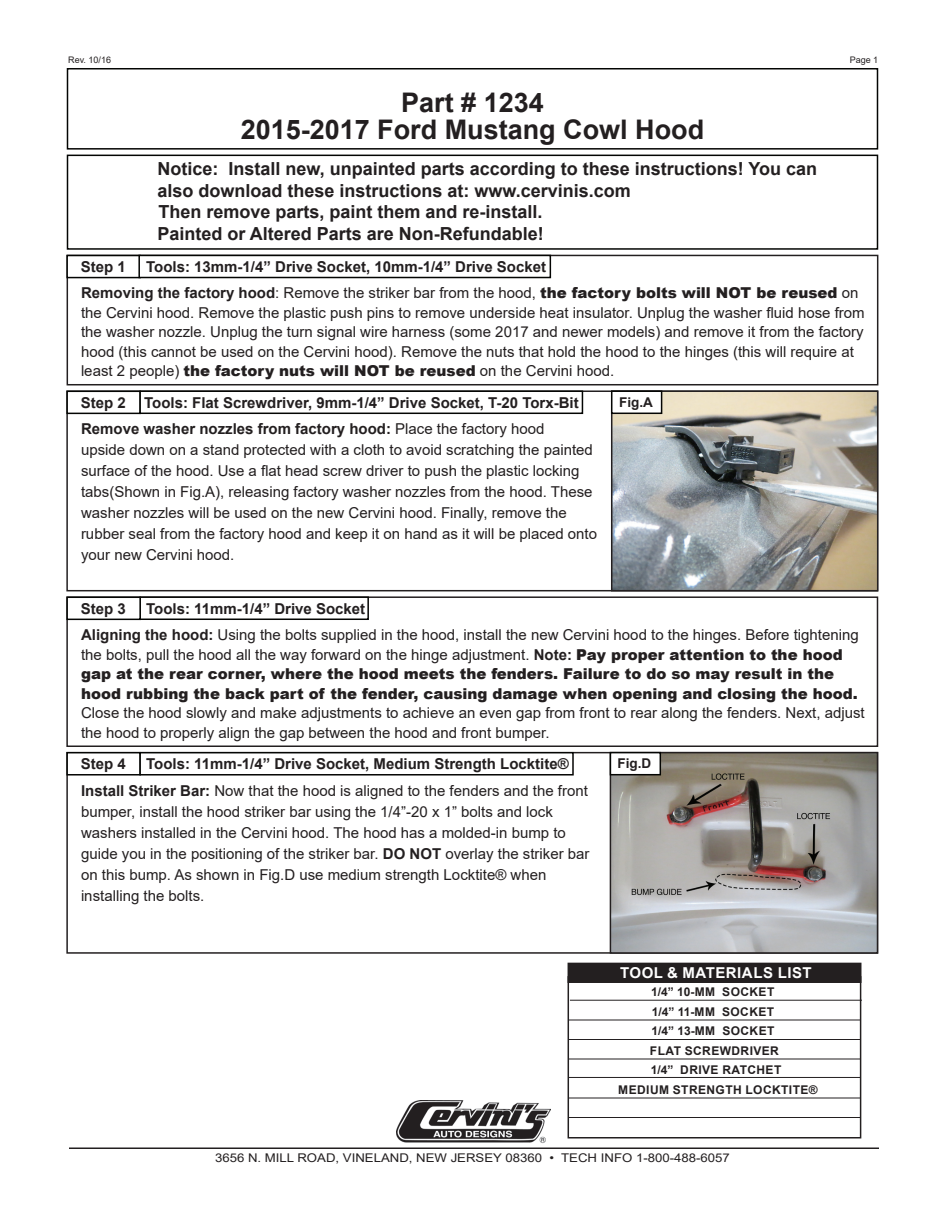
<style>
.page{position:relative;width:945px;height:1215px;background:#fff}
.page>*{position:absolute;margin:0;border:0;box-sizing:border-box;transform-origin:0 0}
.t1{font:700 27px "Arial";color:#231f20}
.t2{font:700 18px/21.6px "Arial";color:#231f20}
.t3{font:15px/21px "Arial";color:#231f20}
.t4{font:700 15px "Arial";color:#231f20}
.t5{font:700 15px "Arial";letter-spacing:.035em;color:#fff}
.t6{font:700 13.5px "Arial";color:#231f20}
.t7{font:700 12px/19.5px "Arial";letter-spacing:.035em;color:#231f20}
.t8{font:12px "Arial";color:#231f20;scale:1.1 1}
.t9{font:9px "Arial";color:#231f20}
.s1{font-weight:700}
.s2{font-weight:900}
</style>
<div class="page">
<div style="left:66px;top:596px;width:812px;height:151px;border:2px solid #231f20"></div>
<div style="left:67px;top:255px;width:811px;height:130px;border:2px solid #231f20"></div>
<img style="left:614px;top:393px;width:261px;height:195px">
<div style="left:611px;top:390px;width:267px;height:201px;border:2px solid #231f20"></div>
<img style="left:396px;top:1101px;width:155px;height:42px">
<hr style="left:69px;top:1148px;width:810px;height:1px;background:#231f20">
<div style="left:67px;top:68px;width:811px;height:82px;border:2px solid #040503"></div>
<div style="left:67px;top:155px;width:811px;height:95px;border:2px solid #040503"></div>
<div style="left:66px;top:255px;width:75px;height:23px;background:#fff;border:2px solid #040503"></div>
<div style="left:611px;top:390px;width:51px;height:24px;background:#fff;border:2px solid #040503"></div>
<div style="left:66px;top:391px;width:75px;height:23px;background:#fff;border:2px solid #040503"></div>
<div style="left:139px;top:390px;width:444px;height:24px;background:#fff;border:2px solid #040503"></div>
<div style="left:138px;top:255px;width:413px;height:23px;background:#fff;border:2px solid #040503"></div>
<div style="left:139px;top:596px;width:230px;height:24px;background:#fff;border:2px solid #040503"></div>
<div style="left:66px;top:597px;width:75px;height:23px;background:#fff;border:2px solid #040503"></div>
<div style="left:568px;top:976px;width:293px;height:162px;border:2px solid #231f20"></div>
<hr style="left:568px;top:1020px;width:293px;height:1px;background:#231f20">
<hr style="left:570px;top:1000px;width:292px;height:1px;background:#231f20">
<div style="left:568px;top:963px;width:293px;height:19px;background:#231f20"></div>
<div style="left:568px;top:963px;width:293px;height:20px;border:2px solid #231f20"></div>
<hr style="left:568px;top:1039px;width:293px;height:1px;background:#231f20">
<hr style="left:568px;top:1059px;width:293px;height:1px;background:#231f20">
<hr style="left:568px;top:1098px;width:293px;height:1px;background:#231f20">
<hr style="left:569px;top:1077px;width:291px;height:1px;background:#231f20">
<hr style="left:568px;top:1117px;width:293px;height:1px;background:#231f20">
<img style="left:612px;top:754px;width:264px;height:198px">
<div style="left:610px;top:752px;width:268px;height:202px;border:1px solid #231f20"></div>
<div style="left:610px;top:752px;width:51px;height:23px;background:#fff;border:2px solid #040503"></div>
<div style="left:66px;top:752px;width:75px;height:24px;background:#fff;border:2px solid #040503"></div>
<div style="left:139px;top:752px;width:435px;height:24px;background:#fff;border:2px solid #040503"></div>
<p class="t9" style="left:68px;top:54px;width:44px">Rev. 10/16</p>
<p class="t1" style="left:401px;top:83px;width:144px">Part # 1234</p>
<p class="t1" style="left:241px;top:110px;width:465px">2015-2017 Ford Mustang Cowl Hood</p>
<p class="t2" style="left:158px;top:158px;width:661px">Notice: Install new, unpainted parts according to these instructions! You can also download these instructions at: www.cervinis.com</p>
<p class="t2" style="left:159px;top:201px;width:386px">Then remove parts, paint them and re-install.</p>
<p class="t2" style="left:158px;top:223px;width:388px">Painted or Altered Parts are Non-Refundable!</p>
<p class="t9" style="left:850px;top:54px;width:30px">Page 1</p>
<p class="t4" style="left:81px;top:256px;width:47px">Step 1</p>
<p class="t3" style="left:81px;top:283px;width:785px;line-height:19.5px"><span class="s1">Removing the factory hood</span>: Remove the striker bar from the hood, <span class="s2">the factory bolts will NOT be reused</span> on the Cervini hood. Remove the plastic push pins to remove underside heat insulator. Unplug the washer fluid hose from the washer nozzle. Unplug the turn signal wire harness (some 2017 and newer models) and remove it from the factory hood (this cannot be used on the Cervini hood). Remove the nuts that hold the hood to the hinges (this will require at least 2 people) <span class="s2">the factory nuts will NOT be reused</span> on the Cervini hood.</p>
<p class="t4" style="left:146px;top:256px;width:401px">Tools: 13mm-1/4” Drive Socket, 10mm-1/4” Drive Socket</p>
<p class="t4" style="left:81px;top:392px;width:47px">Step 2</p>
<p class="t4" style="left:144px;top:392px;width:436px">Tools: Flat Screwdriver, 9mm-1/4” Drive Socket, T-20 Torx-Bit</p>
<p class="t6" style="left:619px;top:393px;width:35px">Fig.A</p>
<p class="t3" style="left:81px;top:418px;width:518px"><span class="s1">Remove washer nozzles from factory hood:</span> Place the factory hood<br>upside down on a stand protected with a cloth to avoid scratching the painted surface of the hood. Use a flat head screw driver to push the plastic locking tabs(Shown in Fig.A), releasing factory washer nozzles from the hood. These washer nozzles will be used on the new Cervini hood. Finally, remove the rubber seal from the factory hood and keep it on hand as it will be placed onto your new Cervini hood.</p>
<p class="t4" style="left:68px;top:593px;width:62px">Step 1:::</p>
<p class="t4" style="left:81px;top:598px;width:47px">Step 3</p>
<p class="t4" style="left:146px;top:598px;width:220px">Tools: 11mm-1/4” Drive Socket</p>
<p class="t3" style="left:81px;top:625px;width:785px;line-height:19.5px"><span class="s1">Aligning the hood:</span> Using the bolts supplied in the hood, install the new Cervini hood to the hinges. Before tightening the bolts, pull the hood all the way forward on the hinge adjustment. <span class="s1">Note:</span> <span class="s2">Pay proper attention to the hood gap at the rear corner, where the hood meets the fenders. Failure to do so may result in the hood rubbing the back part of the fender, causing damage when opening and closing the hood.<br></span>Close the hood slowly and make adjustments to achieve an even gap from front to rear along the fenders. Next, adjust the hood to properly align the gap between the hood and front bumper.</p>
<p class="t4" style="left:68px;top:748px;width:62px">Step 1:::</p>
<p class="t4" style="left:81px;top:753px;width:47px">Step 4</p>
<p class="t6" style="left:618px;top:754px;width:35px">Fig.D</p>
<p class="t3" style="left:81px;top:780px;width:508px"><span class="s1">Install Striker Bar:</span> Now that the hood is aligned to the fenders and the front bumper, install the hood striker bar using the 1/4”-20 x 1” bolts and lock</p>
<p class="t3" style="left:81px;top:822px;width:510px">washers installed in the Cervini hood. The hood has a molded-in bump to guide you in the positioning of the striker bar. <span class="s1">DO NOT</span> overlay the striker bar on this bump. As shown in Fig.D use medium strength Locktite® when installing the bolts.</p>
<p class="t4" style="left:146px;top:753px;width:424px">Tools: 11mm-1/4” Drive Socket, Medium Strength Locktite®</p>
<p class="t5" style="left:620px;top:962px;width:193px">TOOL &amp; MATERIALS LIST</p>
<p class="t7" style="left:651px;top:982px;width:125px">1/4” 10-MM SOCKET<br>1/4” 11-MM SOCKET</p>
<p class="t7" style="left:651px;top:1021px;width:125px">1/4” 13-MM SOCKET</p>
<p class="t7" style="left:650px;top:1041px;width:130px">FLAT SCREWDRIVER</p>
<p class="t7" style="left:651px;top:1060px;width:132px">1/4” DRIVE RATCHET</p>
<p class="t7" style="left:618px;top:1080px;width:201px">MEDIUM STRENGTH LOCKTITE®</p>
<p class="t8" style="left:215px;top:1150px;width:470px">3656 N. MILL ROAD, VINELAND, NEW JERSEY 08360 • TECH INFO 1-800-488-6057</p>
</div>
